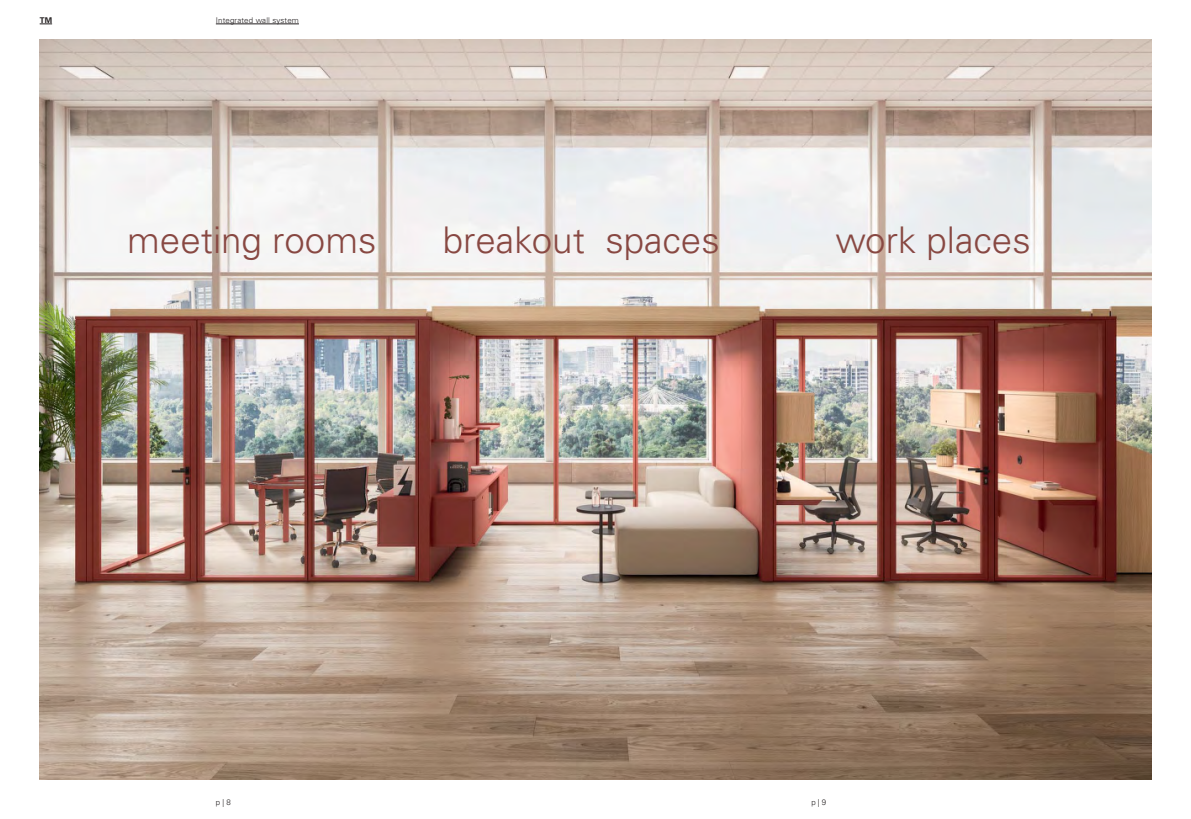
<style>
.page{position:relative;width:1191px;height:819px;background:#fff}
.page>*{position:absolute;margin:0;border:0;box-sizing:border-box;transform-origin:0 0}
.t1{font:300 36.75px "Univers LT Std";color:#884842}
.t2{font:300 7.88px "Univers LT Std";letter-spacing:.02em;color:#231f20}
.t3{font:700 7.88px "Univers LT Std";color:#231f20}
</style>
<div class="page">
<img style="left:40px;top:40px;width:1111px;height:739px">
<hr style="left:216px;top:24px;width:83px;height:1px;background:#231f20">
<svg style="left:40px;top:24px;width:12px;height:1px"></svg>
<p class="t3" style="left:40px;top:17px;width:14px">TM</p>
<p class="t2" style="left:216px;top:17px;width:85px">Integrated wall system</p>
<p class="t1" style="left:127px;top:223px;width:251px">meeting rooms</p>
<p class="t1" style="left:443px;top:223px;width:279px">breakout spaces</p>
<p class="t1" style="left:835px;top:223px;width:197px">work places</p>
<p class="t2" style="left:216px;top:798px;width:16px">p | 8</p>
<p class="t2" style="left:811px;top:798px;width:16px">p | 9</p>
</div>
